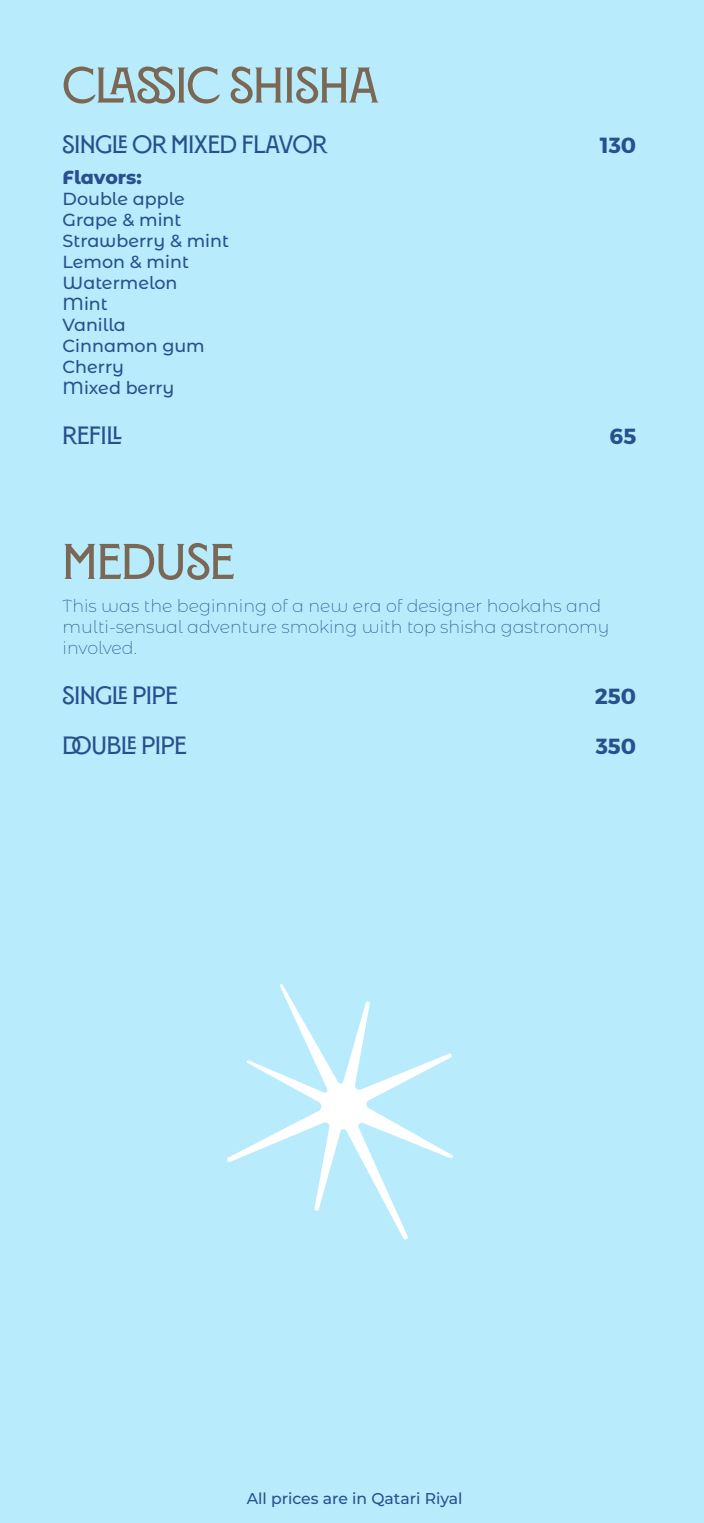
<style>
.page{position:relative;width:704px;height:1523px;background:#fff}
.page>*{position:absolute;margin:0;border:0;box-sizing:border-box;transform-origin:0 0}
.t1{font:600 50px "Montecatini Pro Normale";color:#7a6855}
.t2{font:600 25px "Montecatini Pro Normale";color:#28508f}
.t3{font:700 21.88px "Montserrat";color:#28508f}
.t4{font:800 18.75px "Montserrat Alternates";color:#28508f}
.t5{font:200 17.5px/21px "Montserrat Alternates";color:#28508f}
.t6{font:500 17.5px/21px "Montserrat Alternates";color:#28508f}
.t7{font:500 15.62px "Montserrat";color:#28508f}
</style>
<div class="page">
<div style="left:0;top:0;width:703px;height:1522px;background:#b8ebfc"></div>
<svg style="left:227px;top:984px;width:226px;height:256px"></svg>
<h1 class="t1" style="left:62px;top:58px;width:317px">CLASSIC SHISHA</h1>
<h2 class="t2" style="left:62px;top:130px;width:265px">SINGLE OR MIXED FLAVOR</h2>
<p class="t3" style="left:599px;top:131px;width:38px">130</p>
<p class="t4" style="left:62px;top:163px;width:81px">Flavors:</p>
<p class="t6" style="left:62px;top:187px;width:168px">Double apple<br>Grape &amp; mint<br>Strawberry &amp; mint<br>Lemon &amp; mint<br>Watermelon<br>Mint<br>Vanilla<br>Cinnamon gum<br>Cherry<br>Mixed berry</p>
<h2 class="t2" style="left:62px;top:421px;width:58px">REFILL</h2>
<p class="t3" style="left:609px;top:422px;width:28px">65</p>
<h1 class="t1" style="left:62px;top:534px;width:171px">MEDUSE</h1>
<p class="t5" style="left:62px;top:595px;width:548px">This was the beginning of a new era of designer hookahs and multi-sensual adventure smoking with top shisha gastronomy involved.</p>
<h2 class="t2" style="left:62px;top:682px;width:116px">SINGLE PIPE</h2>
<p class="t3" style="left:594px;top:683px;width:43px">250</p>
<h2 class="t2" style="left:62px;top:732px;width:125px">DOUBLE PIPE</h2>
<p class="t3" style="left:595px;top:733px;width:42px">350</p>
<p class="t7" style="left:246px;top:1487px;width:217px">All prices are in Qatari Riyal</p>
</div>
